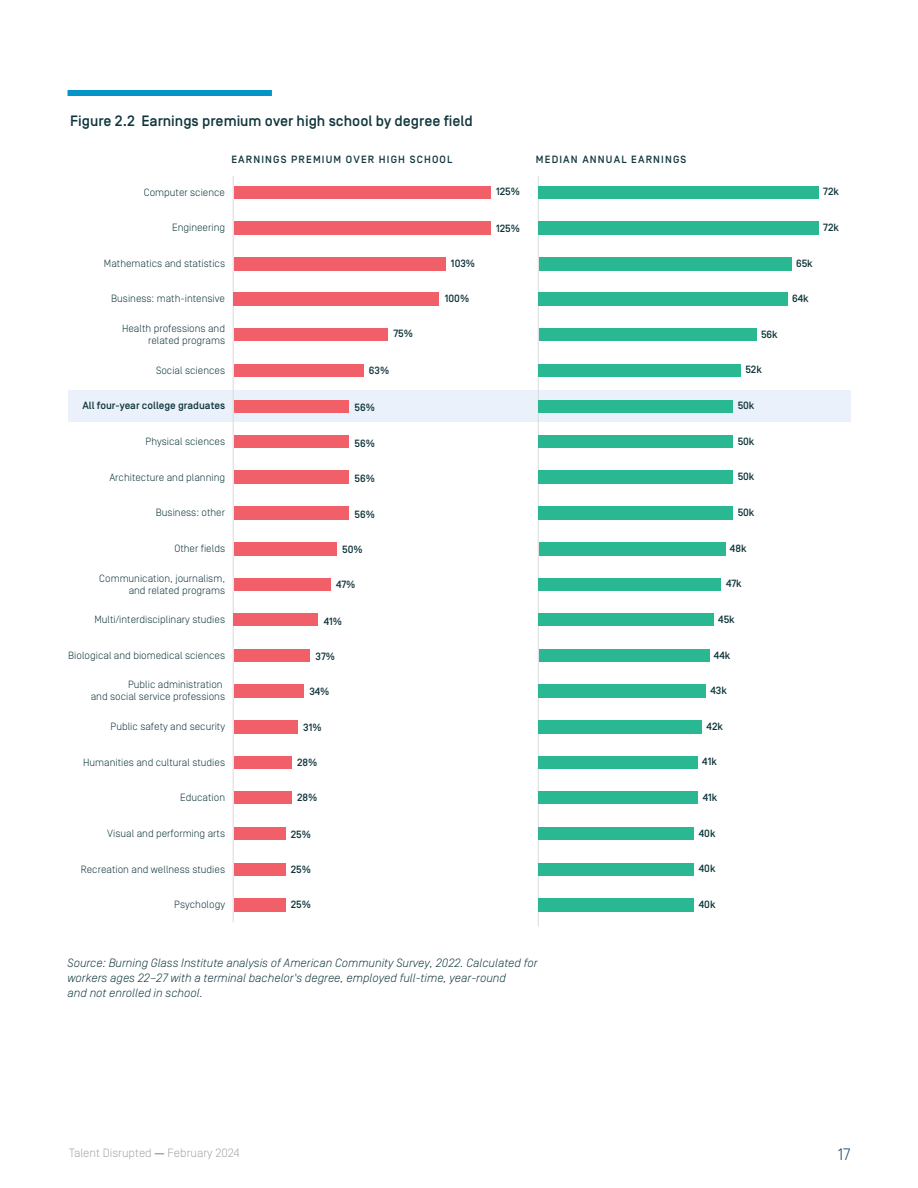
<style>
.page{position:relative;width:918px;height:1188px;background:#fff}
.page>*{position:absolute;margin:0;border:0;box-sizing:border-box;transform-origin:0 0}
.t1{font:300 16.5px "Simplon Norm";color:#11416b}
.t2{font:500 15px "Simplon Norm";color:#10363c}
.t3{font:italic 300 12px/15px "Simplon Norm";color:#10363c}
.t4{font:300 12px "Simplon Norm";color:#a1a7ac}
.t5{font:300 10.5px/12px "Simplon Norm";color:#10363c;text-align:right}
.t6{font:500 10.5px "Simplon Norm";color:#10363c}
.t7{font:500 10.5px "Simplon Norm";letter-spacing:.11em;color:#10363c}
.s1{font-weight:700}
</style>
<div class="page">
<div style="left:68px;top:391px;width:782px;height:31px;background:#eaf1fa"></div>
<hr style="left:233px;top:176px;width:1px;height:746px;background:#d8dadb">
<hr style="left:538px;top:176px;width:1px;height:750px;background:#d8dadb">
<div style="left:234px;top:898px;width:51px;height:14px;background:#f15f68"></div>
<div style="left:234px;top:863px;width:51px;height:12px;background:#f15f68"></div>
<div style="left:234px;top:828px;width:51px;height:12px;background:#f15f68"></div>
<div style="left:234px;top:792px;width:57px;height:12px;background:#f15f68"></div>
<div style="left:234px;top:756px;width:57px;height:12px;background:#f15f68"></div>
<div style="left:234px;top:720px;width:63px;height:13px;background:#f15f68"></div>
<div style="left:234px;top:684px;width:70px;height:14px;background:#f15f68"></div>
<div style="left:234px;top:649px;width:76px;height:13px;background:#f15f68"></div>
<div style="left:234px;top:614px;width:84px;height:12px;background:#f15f68"></div>
<div style="left:234px;top:578px;width:96px;height:12px;background:#f15f68"></div>
<div style="left:234px;top:542px;width:103px;height:13px;background:#f15f68"></div>
<div style="left:234px;top:506px;width:115px;height:14px;background:#f15f68"></div>
<div style="left:234px;top:471px;width:115px;height:13px;background:#f15f68"></div>
<div style="left:234px;top:436px;width:115px;height:12px;background:#f15f68"></div>
<div style="left:234px;top:364px;width:129px;height:12px;background:#f15f68"></div>
<div style="left:234px;top:329px;width:154px;height:12px;background:#f15f68"></div>
<div style="left:234px;top:293px;width:205px;height:13px;background:#f15f68"></div>
<div style="left:234px;top:257px;width:211px;height:13px;background:#f15f68"></div>
<div style="left:234px;top:221px;width:256px;height:14px;background:#f15f68"></div>
<div style="left:234px;top:186px;width:256px;height:12px;background:#f15f68"></div>
<div style="left:539px;top:898px;width:155px;height:14px;background:#2ab893"></div>
<div style="left:539px;top:863px;width:155px;height:12px;background:#2ab893"></div>
<div style="left:539px;top:828px;width:155px;height:12px;background:#2ab893"></div>
<div style="left:539px;top:792px;width:159px;height:12px;background:#2ab893"></div>
<div style="left:539px;top:756px;width:159px;height:12px;background:#2ab893"></div>
<div style="left:539px;top:720px;width:163px;height:13px;background:#2ab893"></div>
<div style="left:539px;top:684px;width:167px;height:14px;background:#2ab893"></div>
<div style="left:539px;top:649px;width:171px;height:13px;background:#2ab893"></div>
<div style="left:539px;top:614px;width:175px;height:12px;background:#2ab893"></div>
<div style="left:539px;top:578px;width:182px;height:12px;background:#2ab893"></div>
<div style="left:539px;top:542px;width:186px;height:13px;background:#2ab893"></div>
<div style="left:539px;top:506px;width:194px;height:14px;background:#2ab893"></div>
<div style="left:539px;top:471px;width:194px;height:13px;background:#2ab893"></div>
<div style="left:539px;top:436px;width:194px;height:12px;background:#2ab893"></div>
<div style="left:539px;top:364px;width:202px;height:12px;background:#2ab893"></div>
<div style="left:539px;top:329px;width:218px;height:12px;background:#2ab893"></div>
<div style="left:539px;top:293px;width:249px;height:13px;background:#2ab893"></div>
<div style="left:539px;top:257px;width:253px;height:13px;background:#2ab893"></div>
<div style="left:539px;top:221px;width:280px;height:14px;background:#2ab893"></div>
<div style="left:539px;top:186px;width:280px;height:12px;background:#2ab893"></div>
<div style="left:234px;top:400px;width:115px;height:12px;background:#f15f68"></div>
<div style="left:539px;top:400px;width:194px;height:12px;background:#2ab893"></div>
<div style="left:68px;top:90px;width:204px;height:6px;background:#0395c8"></div>
<h2 class="t2" style="left:70px;top:113px;width:404px">Figure 2.2 Earnings premium over high school by degree field</h2>
<p class="t7" style="left:231px;top:154px;width:222px">EARNINGS PREMIUM OVER HIGH SCHOOL</p>
<p class="t7" style="left:536px;top:154px;width:152px">MEDIAN ANNUAL EARNINGS</p>
<p class="t5" style="left:144px;top:186px;width:83px">Computer science</p>
<p class="t5" style="left:172px;top:222px;width:55px">Engineering</p>
<p class="t5" style="left:104px;top:257px;width:123px">Mathematics and statistics</p>
<p class="t5" style="left:111px;top:293px;width:115px">Business: math-intensive</p>
<p class="t5" style="left:122px;top:323px;width:105px">Health professions and related programs</p>
<p class="t5" style="left:156px;top:364px;width:71px">Social sciences</p>
<p class="t6" style="left:393px;top:328px;width:21px">75%</p>
<p class="t6" style="left:369px;top:365px;width:22px">63%</p>
<p class="t6" style="left:451px;top:258px;width:26px">103%</p>
<p class="t6" style="left:445px;top:293px;width:26px">100%</p>
<p class="t6" style="left:496px;top:186px;width:25px">125%</p>
<p class="t6" style="left:496px;top:222px;width:25px">125%</p>
<p class="t6" style="left:761px;top:329px;width:18px">56k</p>
<p class="t6" style="left:745px;top:364px;width:18px">52k</p>
<p class="t6" style="left:83px;top:400px;width:144px">All four-year college graduates</p>
<p class="t6" style="left:354px;top:402px;width:22px">56%</p>
<p class="t6" style="left:738px;top:400px;width:18px">50k</p>
<p class="t5" style="left:146px;top:435px;width:81px">Physical sciences</p>
<p class="t5" style="left:109px;top:471px;width:117px">Architecture and planning</p>
<p class="t5" style="left:156px;top:507px;width:71px">Business: other</p>
<p class="t5" style="left:174px;top:542px;width:52px">Other fields</p>
<p class="t5" style="left:99px;top:572px;width:127px">Communication, journalism, and related programs</p>
<p class="t5" style="left:94px;top:614px;width:132px">Multi/interdisciplinary studies</p>
<p class="t5" style="left:68px;top:649px;width:158px">Biological and biomedical sciences</p>
<p class="t5" style="left:91px;top:679px;width:136px">Public administration<br>and social service professions</p>
<p class="t5" style="left:111px;top:721px;width:116px">Public safety and security</p>
<p class="t5" style="left:83px;top:756px;width:144px">Humanities and cultural studies</p>
<p class="t5" style="left:180px;top:792px;width:47px">Education</p>
<p class="t5" style="left:107px;top:828px;width:119px">Visual and performing arts</p>
<p class="t5" style="left:81px;top:863px;width:146px">Recreation and wellness studies</p>
<p class="t5" style="left:174px;top:899px;width:52px">Psychology</p>
<p class="t6" style="left:354px;top:438px;width:22px">56%</p>
<p class="t6" style="left:354px;top:473px;width:22px">56%</p>
<p class="t6" style="left:354px;top:508px;width:22px">56%</p>
<p class="t6" style="left:342px;top:544px;width:22px">50%</p>
<p class="t6" style="left:336px;top:579px;width:21px">47%</p>
<p class="t6" style="left:324px;top:616px;width:20px">41%</p>
<p class="t6" style="left:315px;top:651px;width:21px">37%</p>
<p class="t6" style="left:309px;top:686px;width:22px">34%</p>
<p class="t6" style="left:303px;top:721px;width:20px">31%</p>
<p class="t6" style="left:297px;top:757px;width:22px">28%</p>
<p class="t6" style="left:297px;top:792px;width:22px">28%</p>
<p class="t6" style="left:291px;top:829px;width:22px">25%</p>
<p class="t6" style="left:291px;top:864px;width:22px">25%</p>
<p class="t6" style="left:291px;top:899px;width:22px">25%</p>
<p class="t6" style="left:738px;top:436px;width:18px">50k</p>
<p class="t6" style="left:738px;top:471px;width:18px">50k</p>
<p class="t6" style="left:738px;top:507px;width:18px">50k</p>
<p class="t6" style="left:730px;top:542px;width:18px">48k</p>
<p class="t6" style="left:726px;top:578px;width:17px">47k</p>
<p class="t6" style="left:718px;top:614px;width:18px">45k</p>
<p class="t6" style="left:714px;top:649px;width:18px">44k</p>
<p class="t6" style="left:710px;top:685px;width:18px">43k</p>
<p class="t6" style="left:707px;top:721px;width:18px">42k</p>
<p class="t6" style="left:702px;top:756px;width:16px">41k</p>
<p class="t6" style="left:703px;top:792px;width:16px">41k</p>
<p class="t6" style="left:699px;top:827px;width:18px">40k</p>
<p class="t6" style="left:699px;top:863px;width:18px">40k</p>
<p class="t6" style="left:699px;top:899px;width:18px">40k</p>
<p class="t6" style="left:823px;top:186px;width:17px">72k</p>
<p class="t6" style="left:823px;top:222px;width:17px">72k</p>
<p class="t6" style="left:796px;top:257px;width:18px">65k</p>
<p class="t6" style="left:792px;top:293px;width:18px">64k</p>
<p class="t3" style="left:67px;top:956px;width:472px">Source: Burning Glass Institute analysis of American Community Survey, 2022. Calculated for workers ages 22–27 with a terminal bachelor's degree, employed full-time, year-round<br>and not enrolled in school.</p>
<p class="t4" style="left:69px;top:1147px;width:172px">Talent Disrupted <span class="s1">—</span> February 2024</p>
<h1 class="t1" style="left:838px;top:1146px;width:14px">17</h1>
</div>
